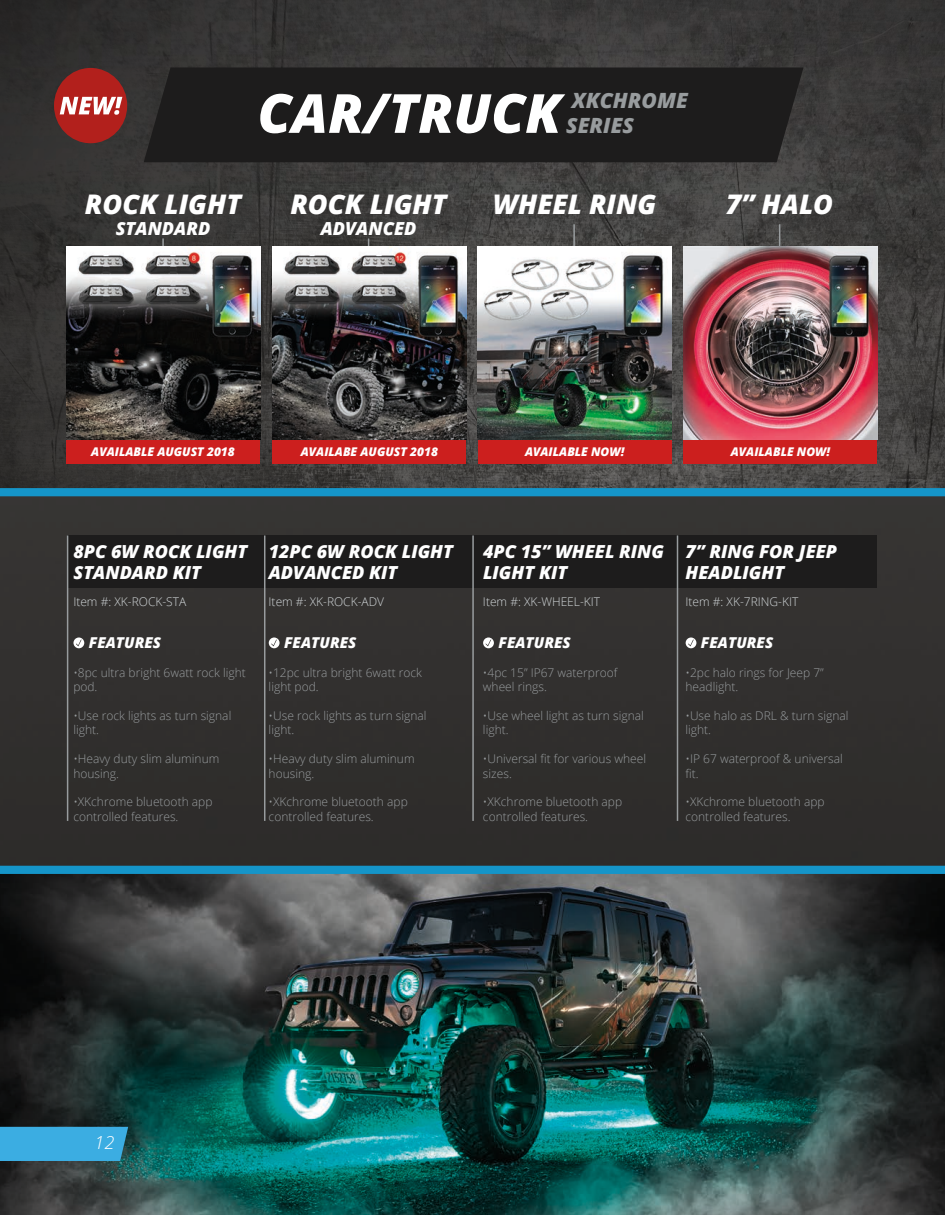
<style>
.page{position:relative;width:945px;height:1215px;background:#fff}
.page>*{position:absolute;margin:0;border:0;box-sizing:border-box;transform-origin:0 0}
.t1{font:italic 800 54px "Open Sans";color:#fff}
.t2{font:italic 800 27px "Open Sans";color:#fff}
.t3{font:italic 800 21px "Open Sans";color:#989c9e}
.t4{font:italic 800 18px/21.6px "Open Sans";color:#fff}
.t5{font:italic 300 18px "Open Sans";color:#fff}
.t6{font:italic 800 15px "Open Sans";color:#fff}
.t7{font:300 12px/14.4px "Open Sans";color:#989c9e}
.t8{font:300 12px "Open Sans";color:#d1d6d8}
.t9{font:italic 800 12px "Open Sans";color:#fff}
</style>
<div class="page">
<div style="left:0;top:496px;width:945px;height:370px;background:#312f2e"></div>
<img style="left:0;top:0;width:945px;height:488px">
<div style="left:67px;top:536px;width:810px;height:52px;background:#1d1c1c"></div>
<div style="left:144px;top:68px;width:660px;height:94px;background:#1d1c1c"></div>
<div style="left:0;top:488px;width:945px;height:8px;background:#1595c9"></div>
<hr style="left:162px;top:238px;width:2px;height:117px;background:#989c9e">
<hr style="left:368px;top:238px;width:1px;height:117px;background:#989c9e">
<hr style="left:573px;top:224px;width:2px;height:131px;background:#989c9e">
<hr style="left:779px;top:224px;width:1px;height:131px;background:#989c9e">
<div style="left:66px;top:439px;width:194px;height:25px;background:#cc1f1e"></div>
<div style="left:272px;top:439px;width:194px;height:25px;background:#cc1f1e"></div>
<img style="left:272px;top:246px;width:194px;height:194px">
<img style="left:66px;top:246px;width:194px;height:194px">
<div style="left:683px;top:439px;width:194px;height:25px;background:#cc1f1e"></div>
<div style="left:478px;top:439px;width:194px;height:25px;background:#cc1f1e"></div>
<img style="left:683px;top:246px;width:194px;height:194px">
<img style="left:478px;top:246px;width:194px;height:194px">
<hr style="left:264px;top:536px;width:1px;height:285px;background:#989c9e">
<hr style="left:67px;top:536px;width:1px;height:285px;background:#989c9e">
<hr style="left:472px;top:536px;width:2px;height:285px;background:#989c9e">
<hr style="left:677px;top:536px;width:1px;height:285px;background:#989c9e">
<svg style="left:73px;top:638px;width:11px;height:10px"></svg>
<svg style="left:269px;top:638px;width:11px;height:10px"></svg>
<svg style="left:483px;top:638px;width:11px;height:10px"></svg>
<svg style="left:686px;top:638px;width:10px;height:10px"></svg>
<img style="left:0;top:874px;width:945px;height:341px">
<div style="left:0;top:866px;width:945px;height:8px;background:#1595c9"></div>
<div style="left:0;top:1127px;width:128px;height:34px;background:#3bade2"></div>
<div style="left:54px;top:68px;width:73px;height:75px;background:#b2201c;border-radius:50%"></div>
<svg style="left:60px;top:97px;width:62px;height:18px"></svg>
<p class="t1" style="left:258px;top:72px;width:305px">CAR/TRUCK</p>
<p class="t3" style="left:572px;top:84px;width:118px">XKCHROME</p>
<p class="t3" style="left:566px;top:109px;width:69px">SERIES</p>
<p class="t2" style="left:85px;top:184px;width:158px">ROCK LIGHT</p>
<p class="t4" style="left:116px;top:217px;width:96px">STANDARD</p>
<p class="t2" style="left:290px;top:184px;width:158px">ROCK LIGHT</p>
<p class="t4" style="left:321px;top:217px;width:97px">ADVANCED</p>
<p class="t2" style="left:493px;top:184px;width:165px">WHEEL RING</p>
<p class="t2" style="left:726px;top:184px;width:109px">7” HALO</p>
<p class="t9" style="left:91px;top:442px;width:145px">AVAILABLE AUGUST 2018</p>
<p class="t9" style="left:301px;top:442px;width:139px">AVAILABE AUGUST 2018</p>
<p class="t9" style="left:525px;top:442px;width:101px">AVAILABLE NOW!</p>
<p class="t9" style="left:731px;top:442px;width:101px">AVAILABLE NOW!</p>
<p class="t4" style="left:73px;top:539px;width:175px">8PC 6W ROCK LIGHT<br>STANDARD KIT</p>
<p class="t8" style="left:73px;top:593px;width:114px">Item #: XK-ROCK-STA</p>
<p class="t6" style="left:89px;top:631px;width:74px">FEATURES</p>
<p class="t7" style="left:73px;top:665px;width:174px">•8pc ultra bright 6watt rock light pod.</p>
<p class="t7" style="left:73px;top:708px;width:160px">•Use rock lights as turn signal light.</p>
<p class="t7" style="left:73px;top:751px;width:148px">•Heavy duty slim aluminum housing.</p>
<p class="t7" style="left:73px;top:795px;width:141px">•XKchrome bluetooth app controlled features.</p>
<p class="t4" style="left:269px;top:539px;width:186px">12PC 6W ROCK LIGHT<br>ADVANCED KIT</p>
<p class="t8" style="left:269px;top:593px;width:117px">Item #: XK-ROCK-ADV</p>
<p class="t6" style="left:284px;top:631px;width:74px">FEATURES</p>
<p class="t7" style="left:269px;top:665px;width:155px">•12pc ultra bright 6watt rock light pod.</p>
<p class="t7" style="left:269px;top:708px;width:160px">•Use rock lights as turn signal light.</p>
<p class="t7" style="left:269px;top:751px;width:148px">•Heavy duty slim aluminum housing.</p>
<p class="t7" style="left:269px;top:795px;width:141px">•XKchrome bluetooth app controlled features.</p>
<p class="t4" style="left:483px;top:539px;width:182px">4PC 15” WHEEL RING<br>LIGHT KIT</p>
<p class="t8" style="left:483px;top:593px;width:119px">Item #: XK-WHEEL-KIT</p>
<p class="t6" style="left:498px;top:631px;width:74px">FEATURES</p>
<p class="t7" style="left:483px;top:665px;width:136px">•4pc 15” IP67 waterproof wheel rings.</p>
<p class="t7" style="left:483px;top:708px;width:162px">•Use wheel light as turn signal light.</p>
<p class="t7" style="left:483px;top:751px;width:165px">•Universal fit for various wheel sizes.</p>
<p class="t7" style="left:483px;top:795px;width:141px">•XKchrome bluetooth app controlled features.</p>
<p class="t4" style="left:686px;top:539px;width:153px">7” RING FOR JEEP<br>HEADLIGHT</p>
<p class="t8" style="left:686px;top:593px;width:114px">Item #: XK-7RING-KIT</p>
<p class="t6" style="left:701px;top:631px;width:74px">FEATURES</p>
<p class="t7" style="left:686px;top:665px;width:140px">•2pc halo rings for Jeep 7” headlight.</p>
<p class="t7" style="left:686px;top:708px;width:165px">•Use halo as DRL &amp; turn signal light.</p>
<p class="t7" style="left:686px;top:751px;width:159px">•IP 67 waterproof &amp; universal fit.</p>
<p class="t7" style="left:686px;top:795px;width:141px">•XKchrome bluetooth app controlled features.</p>
<p class="t5" style="left:94px;top:1131px;width:21px">12</p>
</div>
